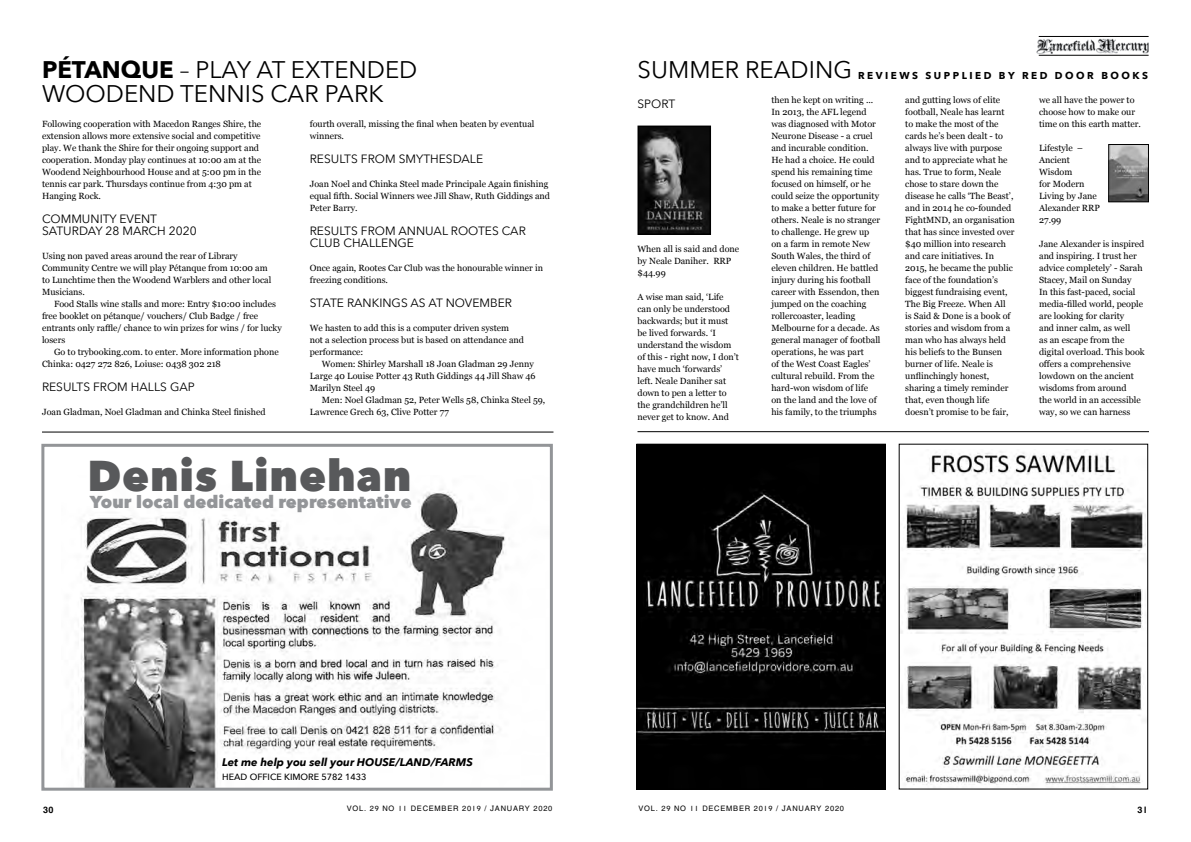
<style>
.page{position:relative;width:1191px;height:842px;background:#fff}
.page>*{position:absolute;margin:0;border:0;box-sizing:border-box;transform-origin:0 0}
.t1{font:800 43px "Avenir Next";letter-spacing:.02em;color:#58595b}
.t2{font:24px "Avenir Next";color:#000}
.t3{font:800 17.2px "Avenir Next";letter-spacing:.005em;color:#939598}
.t4{font:12px/12px "Avenir Next";color:#000}
.t5{font:italic 700 11px "Avenir Next";color:#000}
.t6{font:700 10px "Avenir Next";letter-spacing:.25em;color:#000}
.t7{font:9px/12px "Georgia";color:#000}
.t8{font:500 9px "Avenir Next";color:#000}
.t9{font:700 9px "Helvetica Textbook";color:#000}
.t10{font:7.5px "Helvetica Textbook";letter-spacing:.1em;color:#000}
.s1{font-weight:700}
</style>
<div class="page">
<img style="left:900px;top:451px;width:246px;height:336px">
<img style="left:638px;top:446px;width:246px;height:341px">
<div style="left:636px;top:444px;width:250px;height:345px;border:1px solid #000"></div>
<hr style="left:637px;top:431px;width:512px;height:1px;background:#000">
<img style="left:80px;top:489px;width:425px;height:298px">
<div style="left:41px;top:444px;width:512px;height:347px;border:3px solid #939598"></div>
<hr style="left:42px;top:431px;width:511px;height:1px;background:#000">
<img style="left:1110px;top:146px;width:37px;height:54px">
<div style="left:1108px;top:144px;width:41px;height:58px;border:1px solid #000"></div>
<img style="left:640px;top:129px;width:68px;height:103px">
<div style="left:637px;top:126px;width:74px;height:109px;border:2px solid #000"></div>
<img style="left:1036px;top:36px;width:113px;height:20px">
<hr style="left:1038px;top:55px;width:110px;height:1px;background:#000">
<hr style="left:1038px;top:36px;width:110px;height:1px;background:#000">
<h2 class="t2" style="left:42px;top:49px;width:377px"><span class="s1">PÉTANQUE</span> – PLAY AT EXTENDED</h2>
<h2 class="t2" style="left:637px;top:49px;width:216px">SUMMER READING</h2>
<p class="t6" style="left:858px;top:67px;width:291px">REVIEWS SUPPLIED BY RED DOOR BOOKS</p>
<h2 class="t2" style="left:42px;top:73px;width:343px">WOODEND TENNIS CAR PARK</h2>
<p class="t7" style="left:771px;top:93px;width:111px">then he kept on writing ...<br>In 2013, the AFL legend was diagnosed with Motor<br>Neurone Disease - a cruel and incurable condition.<br>He had a choice. He could spend his remaining time focused on himself, or he could seize the opportunity to make a better future for others. Neale is no stranger to challenge. He grew up on a farm in remote New<br>South Wales, the third of eleven children. He battled injury during his football career with Essendon, then jumped on the coaching rollercoaster, leading<br>Melbourne for a decade. As general manager of football operations, he was part<br>of the West Coast Eagles’ cultural rebuild. From the hard-won wisdom of life on the land and the love of his family, to the triumphs</p>
<p class="t7" style="left:905px;top:93px;width:111px">and gutting lows of elite football, Neale has learnt to make the most of the cards he’s been dealt - to always live with purpose and to appreciate what he has. True to form, Neale chose to stare down the disease he calls ‘The Beast’, and in 2014 he co-founded<br>FightMND, an organisation that has since invested over $40 million into research and care initiatives. In<br>2015, he became the public face of the foundation’s biggest fundraising event,<br>The Big Freeze. When All<br>is Said &amp; Done is a book of stories and wisdom from a man who has always held his beliefs to the Bunsen burner of life. Neale is unflinchingly honest, sharing a timely reminder that, even though life doesn’t promise to be fair,</p>
<p class="t7" style="left:1039px;top:93px;width:103px">we all have the power to choose how to make our time on this earth matter.</p>
<h3 class="t4" style="left:637px;top:97px;width:39px">SPORT</h3>
<p class="t7" style="left:42px;top:117px;width:221px">Following cooperation with Macedon Ranges Shire, the extension allows more extensive social and competitive play. We thank the Shire for their ongoing support and cooperation. Monday play continues at 10:00 am at the Woodend Neighbourhood House and at 5:00 pm in the tennis car park. Thursdays continue from 4:30 pm at Hanging Rock.</p>
<h3 class="t4" style="left:42px;top:212px;width:156px">COMMUNITY EVENT<br>SATURDAY 28 MARCH 2020</h3>
<p class="t7" style="left:42px;top:249px;width:231px">Using non paved areas around the rear of Library Community Centre we will play Pétanque from 10:00 am to Lunchtime then the Woodend Warblers and other local Musicians.</p>
<p class="t7" style="left:42px;top:297px;width:241px;text-indent:12px">Food Stalls wine stalls and more: Entry $10:00 includes free booklet on pétanque/ vouchers/ Club Badge / free entrants only raffle/ chance to win prizes for wins / for lucky losers</p>
<p class="t7" style="left:42px;top:345px;width:238px;text-indent:12px">Go to trybooking.com. to enter. More information phone<br>Chinka: 0427 272 826, Loiuse: 0438 302 218</p>
<h3 class="t4" style="left:42px;top:380px;width:154px">RESULTS FROM HALLS GAP</h3>
<p class="t7" style="left:42px;top:405px;width:225px">Joan Gladman, Noel Gladman and Chinka Steel finished</p>
<p class="t7" style="left:310px;top:117px;width:226px">fourth overall, missing the final when beaten by eventual winners.</p>
<h3 class="t4" style="left:310px;top:152px;width:175px">RESULTS FROM SMYTHESDALE</h3>
<p class="t7" style="left:310px;top:177px;width:242px">Joan Noel and Chinka Steel made Principale Again finishing equal fifth. Social Winners wee Jill Shaw, Ruth Giddings and<br>Peter Barry.</p>
<h3 class="t4" style="left:310px;top:224px;width:218px">RESULTS FROM ANNUAL ROOTES CAR<br>CLUB CHALLENGE</h3>
<p class="t7" style="left:310px;top:261px;width:235px">Once again, Rootes Car Club was the honourable winner in freezing conditions.</p>
<h3 class="t4" style="left:310px;top:296px;width:204px">STATE RANKINGS AS AT NOVEMBER</h3>
<p class="t7" style="left:310px;top:321px;width:216px">We hasten to add this is a computer driven system not a selection process but is based on attendance and performance:</p>
<p class="t7" style="left:310px;top:357px;width:227px;text-indent:12px">Women: Shirley Marshall 18 Joan Gladman 29 Jenny<br>Large 40 Louise Potter 43 Ruth Giddings 44 Jill Shaw 46<br>Marilyn Steel 49</p>
<p class="t7" style="left:310px;top:393px;width:237px;text-indent:12px">Men: Noel Gladman 52, Peter Wells 58, Chinka Steel 59,<br>Lawrence Grech 63, Clive Potter 77</p>
<p class="t7" style="left:1039px;top:141px;width:62px">Lifestyle –<br>Ancient<br>Wisdom<br>for Modern<br>Living by Jane<br>Alexander RRP<br>27.99</p>
<p class="t7" style="left:1039px;top:237px;width:107px">Jane Alexander is inspired and inspiring. I trust her advice completely’ - Sarah<br>Stacey, Mail on Sunday<br>In this fast-paced, social media-filled world, people are looking for clarity<br>and inner calm, as well<br>as an escape from the digital overload. This book offers a comprehensive lowdown on the ancient wisdoms from around<br>the world in an accessible way, so we can harness</p>
<p class="t7" style="left:637px;top:243px;width:103px">When all is said and done by Neale Daniher. RRP $44.99</p>
<p class="t7" style="left:637px;top:291px;width:103px">A wise man said, ‘Life can only be understood backwards; but it must be lived forwards. ‘I understand the wisdom of this - right now, I don’t have much ‘forwards’ left. Neale Daniher sat down to pen a letter to the grandchildren he’ll never get to know. And</p>
<h1 class="t1" style="left:87px;top:449px;width:325px">Denis Linehan</h1>
<h3 class="t3" style="left:90px;top:492px;width:323px">Your local dedicated representative</h3>
<p class="t5" style="left:222px;top:752px;width:252px">Let me help you sell your HOUSE/LAND/FARMS</p>
<p class="t8" style="left:222px;top:769px;width:146px">HEAD OFFICE KIMORE 5782 1433</p>
<p class="t9" style="left:43px;top:804px;width:12px">30</p>
<p class="t10" style="left:347px;top:804px;width:207px">VOL. 29 NO 11 DECEMBER 2019 / JANUARY 2020</p>
<p class="t10" style="left:638px;top:804px;width:207px">VOL. 29 NO 11 DECEMBER 2019 / JANUARY 2020</p>
<p class="t9" style="left:1137px;top:804px;width:12px">31</p>
</div>
